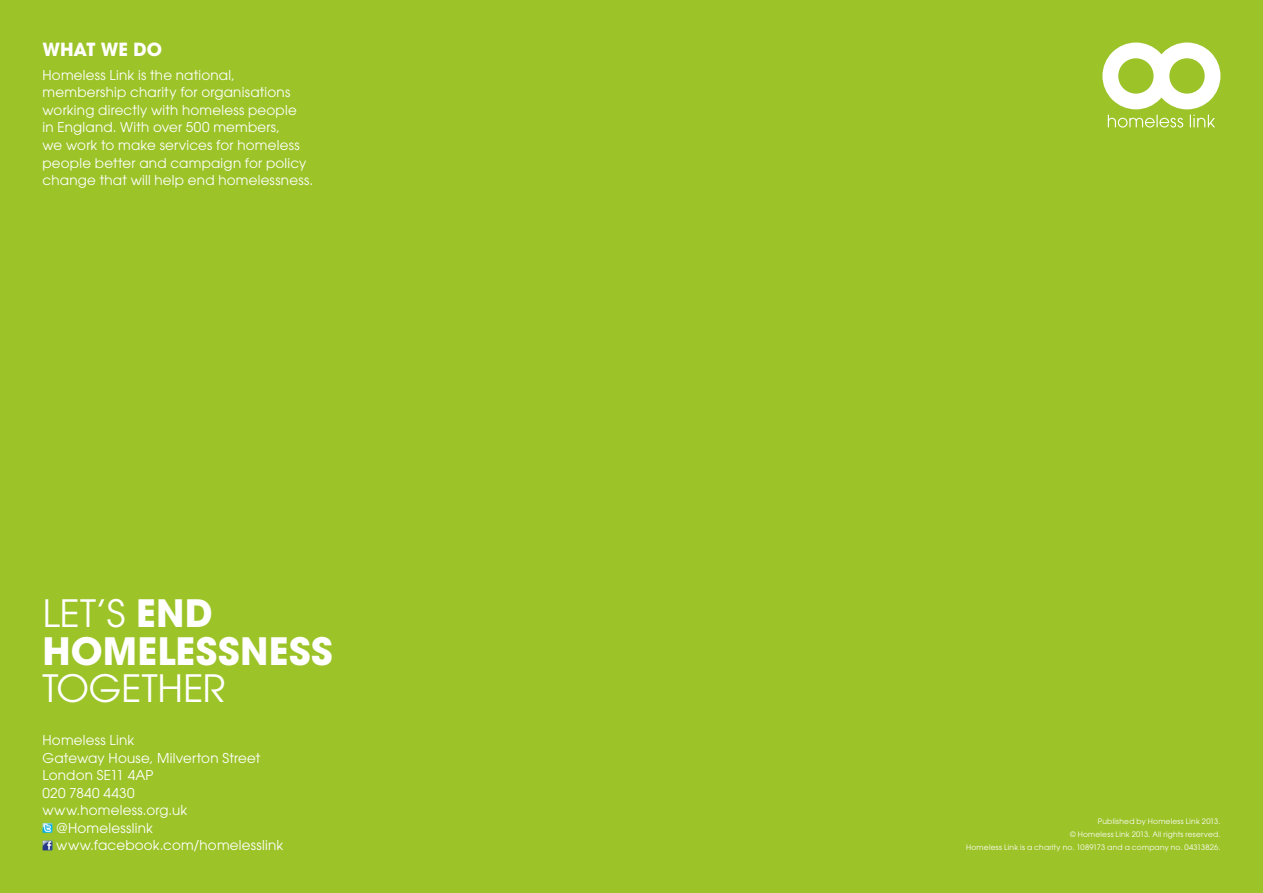
<style>
.page{position:relative;width:1263px;height:893px;background:#9cc328}
.page>*{position:absolute;margin:0;border:0;box-sizing:border-box;transform-origin:0 0}
.Sub-heading_1{font:700 37.5px/37.5px "ITC Avant Garde Pro";letter-spacing:.01em;color:#fff}
.Heading_2{font:700 18px "ITC Avant Garde Pro";letter-spacing:-.005em;color:#fff}
.Body_text{font:13.5px/17.5px "ITC Avant Garde Pro";letter-spacing:.015em;color:#fff}
.Body_text-2{font:7.5px "ITC Avant Garde Pro";letter-spacing:.03em;color:#fff}
.s1{font-weight:400}
</style>
<div class="page">
<svg style="left:1102px;top:43px;width:118px;height:85px"></svg>
<svg style="left:43px;top:823px;width:10px;height:10px"></svg>
<svg style="left:43px;top:840px;width:10px;height:10px"></svg>
<p class="Heading_2" style="left:43px;top:37px;width:121px">WHAT WE DO</p>
<p class="Body_text" style="left:43px;top:66px;width:272px">Homeless Link is the national, membership charity for organisations working directly with homeless people<br>in England. With over 500 members,<br>we work to make services for homeless people better and campaign for policy change that will help end homelessness.</p>
<p class="Sub-heading_1" style="left:43px;top:594px;width:292px"><span class="s1">LET’S</span> END<br>HOMELESSNESS<br><span class="s1">TOGETHER</span></p>
<p class="Body_text" style="left:43px;top:731px;width:93px">Homeless Link</p>
<p class="Body_text" style="left:43px;top:749px;width:219px">Gateway House, Milverton Street</p>
<p class="Body_text" style="left:43px;top:766px;width:113px">London SE11 4AP</p>
<p class="Body_text" style="left:43px;top:784px;width:94px">020 7840 4430</p>
<p class="Body_text" style="left:43px;top:801px;width:146px">www.homeless.org.uk</p>
<p class="Body_text" style="left:56px;top:819px;width:98px">@Homelesslink</p>
<p class="Body_text" style="left:56px;top:837px;width:229px">www.facebook.com/homelesslink</p>
<p class="Body_text-2" style="left:1098px;top:816px;width:124px">Published by Homeless Link 2013.</p>
<p class="Body_text-2" style="left:1070px;top:830px;width:152px">© Homeless Link 2013. All rights reserved.</p>
<p class="Body_text-2" style="left:966px;top:843px;width:256px">Homeless Link is a charity no. 1089173 and a company no. 04313826.</p>
</div>
